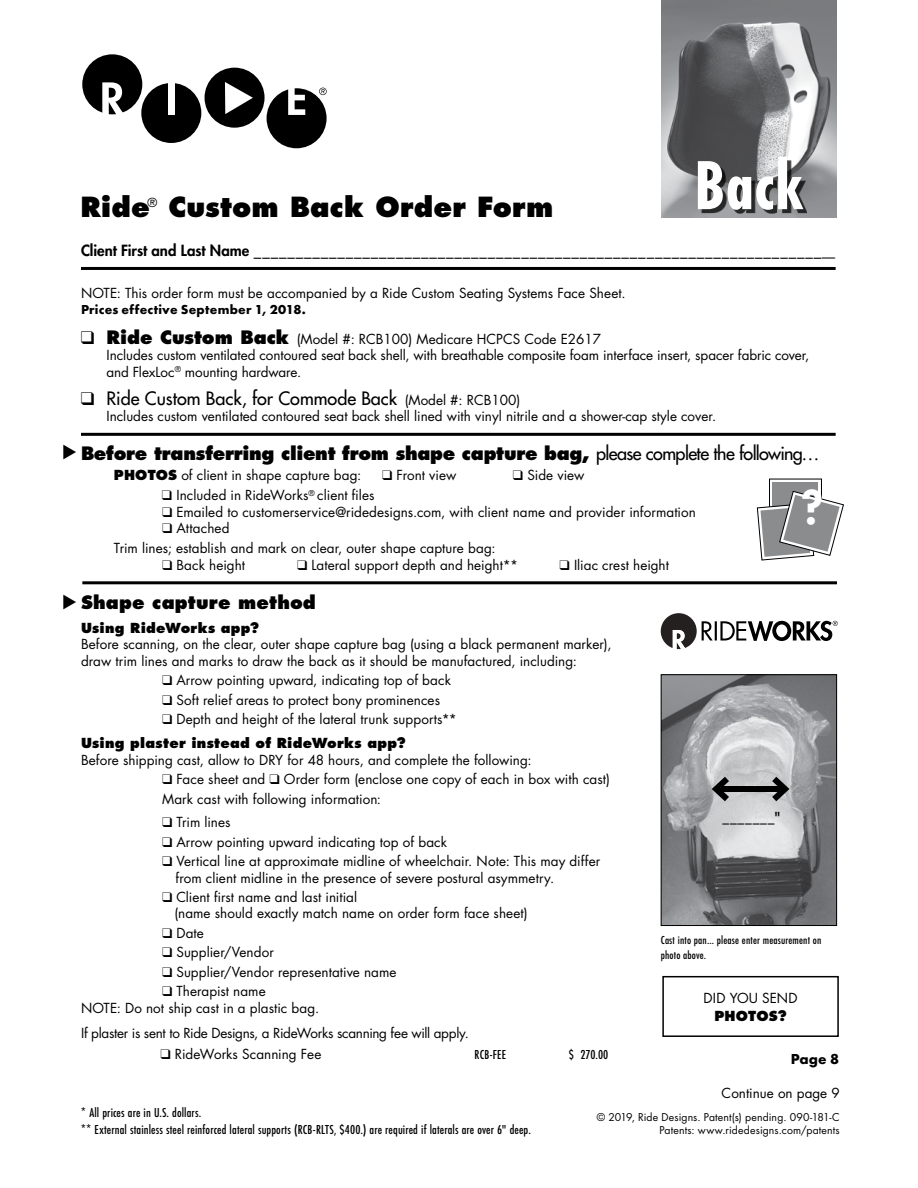
<style>
.page{position:relative;width:918px;height:1188px;background:#fff}
.page>*{position:absolute;margin:0;border:0;box-sizing:border-box;transform-origin:0 0}
.t1{font:700 72px "Futura PT Cond";color:#fff}
.t2{font:800 45px "Futura";color:#fff}
.t3{font:800 27px "Futura";letter-spacing:.01em;color:#000}
.t4{font:800 18px "Futura";letter-spacing:-.01em;color:#000}
.t5{font:18px "Futura";color:#000}
.t6{font:800 18px "Futura";letter-spacing:.01em;color:#000}
.t7{font:15px "Futura";color:#000}
.t8{font:700 15px "Futura PT";color:#000}
.t9{font:13.5px/19.5px "Futura";color:#000}
.t10{font:500 13.5px/16.2px "Futura PT Cond";letter-spacing:.01em;color:#000}
.t11{font:800 13.5px "Futura";letter-spacing:.02em;color:#000}
.t12{font:700 13.5px "Futura PT";letter-spacing:.015em;color:#000}
.t13{font:500 12px/14.4px "Futura PT Cond";letter-spacing:.015em;color:#000}
.t14{font:10.5px/12.6px "Futura";letter-spacing:.015em;color:#000;text-align:right}
.s1{font-weight:800}
.s2{font-size:13.5px}
.s3{font-weight:800;font-size:18px}
.s4{font-weight:400}
</style>
<div class="page">
<img style="left:662px;top:0;width:175px;height:217px">
<div style="left:141px;top:83px;width:60px;height:60px;background:#000;border-radius:50%"></div>
<div style="left:168px;top:82px;width:6px;height:33px;background:#fff"></div>
<div style="left:205px;top:68px;width:60px;height:60px;background:#000;border-radius:50%"></div>
<div style="left:267px;top:88px;width:60px;height:60px;background:#000;border-radius:50%"></div>
<svg style="left:288px;top:88px;width:17px;height:27px"></svg>
<div style="left:82px;top:54px;width:60px;height:60px;background:#000;border-radius:50%"></div>
<svg style="left:102px;top:82px;width:23px;height:33px"></svg>
<svg style="left:225px;top:82px;width:28px;height:32px"></svg>
<svg style="left:319px;top:88px;width:8px;height:7px"></svg>
<hr style="left:81px;top:267px;width:755px;height:3px;background:#000">
<div style="left:702px;top:161px;width:105px;height:53px;background:#000;opacity:.75"></div>
<hr style="left:81px;top:433px;width:755px;height:3px;background:#000">
<div style="left:769px;top:479px;width:53px;height:53px;border:1px solid #000"></div>
<div style="left:772px;top:482px;width:46px;height:46px;background:#8a8c8e"></div>
<svg style="left:757px;top:491px;width:87px;height:69px"></svg>
<hr style="left:82px;top:581px;width:755px;height:3px;background:#000">
<img style="left:663px;top:676px;width:172px;height:248px">
<div style="left:661px;top:674px;width:176px;height:252px;border:1px solid #000"></div>
<div style="left:716px;top:786px;width:69px;height:6px;background:#000"></div>
<svg style="left:707px;top:770px;width:28px;height:38px"></svg>
<svg style="left:766px;top:770px;width:28px;height:38px"></svg>
<div style="left:662px;top:976px;width:177px;height:61px;border:2px solid #000"></div>
<svg style="left:661px;top:613px;width:177px;height:36px"></svg>
<h1 class="t1" style="left:694px;top:144px;width:111px">Back</h1>
<p class="t7" style="left:81px;top:240px;width:756px"><span class="s1">Client First and Last Name</span> ____________________________________________________________________<span class="s2">__</span></p>
<h3 class="t3" style="left:80px;top:190px;width:475px">Ride<sup>®</sup> Custom Back Order Form</h3>
<p class="t9" style="left:81px;top:283px;width:546px">NOTE: This order form must be accompanied by a Ride Custom Seating Systems Face Sheet.</p>
<p class="t12" style="left:81px;top:301px;width:226px">Prices effective September 1, 2018.</p>
<p class="t9" style="left:107px;top:331px;width:704px;line-height:16.5px"><span class="s3">Ride Custom Back</span> (Model #: RCB100) Medicare HCPCS Code E2617<br>Includes custom ventilated contoured seat back shell, with breathable composite foam interface insert, spacer fabric cover, and FlexLoc<sup>®</sup> mounting hardware.</p>
<h3 class="t5" style="left:107px;top:386px;width:415px">Ride Custom Back, for Commode Back <span class="s2">(Model #: RCB100)</span></h3>
<p class="t9" style="left:107px;top:406px;width:611px">Includes custom ventilated contoured seat back shell lined with vinyl nitrile and a shower-cap style cover.</p>
<h3 class="t4" style="left:81px;top:442px;width:740px">Before transferring client from shape capture bag, <span class="s4">please complete the following…</span></h3>
<p class="t9" style="left:114px;top:465px;width:249px"><span class="s1">PHOTOS</span> of client in shape capture bag:</p>
<p class="t9" style="left:397px;top:465px;width:61px">Front view</p>
<p class="t9" style="left:527px;top:465px;width:59px">Side view</p>
<p class="t9" style="left:176px;top:487px;width:521px;line-height:16.5px">Included in RideWorks<sup>®</sup> client files<br>Emailed to customerservice@ridedesigns.com, with client name and provider information<br>Attached</p>
<p class="t9" style="left:176px;top:540px;width:321px;line-height:16.5px;text-indent:-62px">Trim lines; establish and mark on clear, outer shape capture bag:<br>Back height</p>
<h2 class="t2" style="left:801px;top:477px;width:23px">?</h2>
<p class="t9" style="left:311px;top:555px;width:208px">Lateral support depth and height**</p>
<p class="t9" style="left:574px;top:555px;width:97px">Iliac crest height</p>
<h3 class="t6" style="left:81px;top:591px;width:236px">Shape capture method</h3>
<p class="t11" style="left:81px;top:620px;width:180px">Using RideWorks app?</p>
<p class="t9" style="left:81px;top:636px;width:532px;line-height:16.5px">Before scanning, on the clear, outer shape capture bag (using a black permanent marker), draw trim lines and marks to draw the back as it should be manufactured, including:</p>
<p class="t9" style="left:176px;top:671px;width:282px">Arrow pointing upward, indicating top of back<br>Soft relief areas to protect bony prominences<br>Depth and height of the lateral trunk supports**</p>
<p class="t11" style="left:81px;top:735px;width:326px">Using plaster instead of RideWorks app?</p>
<p class="t9" style="left:176px;top:750px;width:357px;text-indent:-95px">Before shipping cast, allow to DRY for 48 hours, and complete the following:<br>Face sheet and</p>
<p class="t9" style="left:162px;top:769px;width:449px;line-height:20.1px;text-indent:122px">Order form (enclose one copy of each in box with cast)<br>Mark cast with following information:</p>
<p class="t9" style="left:176px;top:812px;width:425px">Trim lines<br>Arrow pointing upward indicating top of back<br>Vertical line at approximate midline of wheelchair. Note: This may differ</p>
<p class="t9" style="left:176px;top:868px;width:380px">from client midline in the presence of severe postural asymmetry.<br>Client first name and last initial</p>
<p class="t9" style="left:174px;top:903px;width:355px">(name should exactly match name on order form face sheet)<br>Date<br>Supplier/Vendor<br>Supplier/Vendor representative name<br>Therapist name</p>
<p class="t9" style="left:81px;top:995px;width:389px;line-height:24.9px">NOTE: Do not ship cast in a plastic bag.<br>If plaster is sent to Ride Designs, a RideWorks scanning fee will apply.</p>
<p class="t9" style="left:175px;top:1044px;width:148px">RideWorks Scanning Fee</p>
<p class="t10" style="left:475px;top:1047px;width:33px">RCB-FEE</p>
<p class="t10" style="left:569px;top:1047px;width:41px">$ 270.00</p>
<p class="t9" style="left:723px;top:807px;width:60px">_______<span class="s1">"</span></p>
<p class="t13" style="left:661px;top:933px;width:162px">Cast into pan... please enter measurement on photo above.</p>
<p class="t9" style="left:704px;top:989px;width:95px">DID YOU SEND</p>
<p class="t11" style="left:714px;top:1008px;width:74px">PHOTOS?</p>
<p class="t8" style="left:791px;top:1049px;width:50px">Page 8</p>
<p class="t9" style="left:722px;top:1083px;width:120px">Continue on page 9</p>
<p class="t10" style="left:81px;top:1105px;width:451px">* All prices are in U.S. dollars.<br>** External stainless steel reinforced lateral supports (RCB-RLTS, $400.) are required if laterals are over 6" deep.</p>
<p class="t14" style="left:597px;top:1111px;width:244px">© 2019, Ride Designs. Patent(s) pending. 090-181-C<br>Patents: www.ridedesigns.com/patents</p>
</div>
